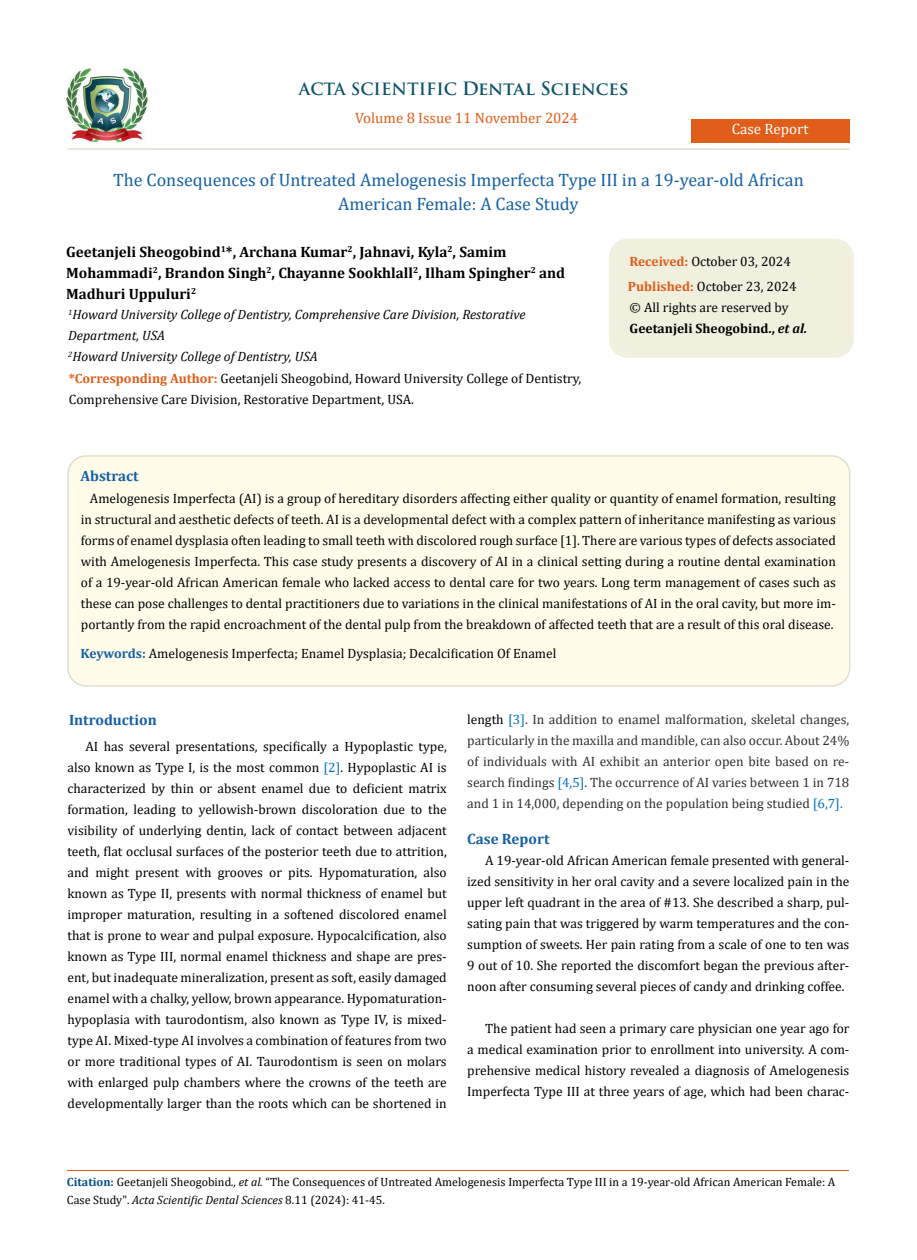
<style>
.page{position:relative;width:917px;height:1260px;background:#fff}
.page>*{position:absolute;margin:0;border:0;box-sizing:border-box;transform-origin:0 0}
.t1{font:18px/24px "Cambria";color:#1560a6;text-align:center}
.t2{font:700 16.5px "Trajan Pro";color:#0e546a}
.t3{font:700 15px/21px "Cambria";color:#000}
.t4{font:700 15px "Cambria";color:#1560a6}
.t5{font:15px "Cambria";color:#e05d1a}
.t6{font:15px "Cambria";color:#fff}
.t7{font:13.5px/21px "Cambria";color:#000;text-align:justify}
.t8{font:13.5px/21px "Cambria";color:#303030;text-align:justify}
.t9{font:italic 13.5px/21.3px "Cambria";color:#000}
.t10{font:12px/18px "Cambria";color:#000}
.s1{font-size:18px}
.s2{font-weight:700;font-style:normal;color:#e05d1a}
.s3{font-style:normal}
.s4{font-weight:700;color:#e05d1a}
.s5{font-weight:700}
.s6{font-weight:700;font-style:italic}
.s7{font-weight:700;color:#1560a6}
.s8{color:#0070c0}
.s9{color:#000}
.s10{font-weight:700;color:#035089}
.s11{font-style:italic}
</style>
<div class="page">
<img style="left:67px;top:68px;width:80px;height:74px">
<div style="left:690px;top:119px;width:159px;height:23px;background:#e05d1a"></div>
<div style="left:609px;top:239px;width:244px;height:118px;background:#f1f0de;border-radius:18px"></div>
<div style="left:609px;top:239px;width:244px;height:119px;border:2px solid #f1f0de;border-radius:18px"></div>
<div style="left:68px;top:456px;width:781px;height:230px;background:#fffde9;border-radius:18px"></div>
<div style="left:67px;top:455px;width:783px;height:232px;border:2px solid #e0dfcd;border-radius:18px"></div>
<hr style="left:67px;top:1171px;width:782px;height:1px;background:#e05d1a">
<hr style="left:67px;top:148px;width:782px;height:2px;background:#e0dfcd">
<p class="t2" style="left:299px;top:78px;width:331px">ACTA SCIENTIFIC <span class="s1">Dental Sciences</span></p>
<p class="t5" style="left:355px;top:109px;width:224px">Volume 8 Issue 11 November 2024</p>
<p class="t6" style="left:731px;top:120px;width:78px">Case Report</p>
<h1 class="t1" style="left:113px;top:168px;width:692px">The Consequences of Untreated Amelogenesis Imperfecta Type III in a 19-year-old African<br>American Female: A Case Study</h1>
<p class="t3" style="left:66px;top:241px;width:500px">Geetanjeli Sheogobind<sup>1</sup>*, Archana Kumar<sup>2</sup>, Jahnavi, Kyla<sup>2</sup>, Samim<br>Mohammadi<sup>2</sup>, Brandon Singh<sup>2</sup>, Chayanne Sookhlall<sup>2</sup>, Ilham Spingher<sup>2</sup> and<br>Madhuri Uppuluri<sup>2</sup></p>
<p class="t9" style="left:68px;top:303px;width:514px"><sup>1</sup>Howard University College of Dentistry, Comprehensive Care Division, Restorative Department, USA<br><sup>2</sup>Howard University College of Dentistry, USA<br><span class="s2">*Corresponding Author:</span> <span class="s3">Geetanjeli Sheogobind, Howard University College of Dentistry, Comprehensive Care Division, Restorative Department, USA.</span></p>
<p class="t7" style="left:628px;top:250px;width:170px;line-height:24.3px"><span class="s4">Received:</span> October 03, 2024<br><span class="s4">Published:</span> October 23, 2024</p>
<p class="t7" style="left:629px;top:297px;width:179px">© All rights are reserved by<br><span class="s5">Geetanjeli Sheogobind.,</span> <span class="s6">et al.</span></p>
<p class="t4" style="left:80px;top:465px;width:60px">Abstract</p>
<p class="t7" style="left:81px;top:488px;width:756px;text-indent:9px">Amelogenesis Imperfecta (AI) is a group of hereditary disorders affecting either quality or quantity of enamel formation, resulting in structural and aesthetic defects of teeth. AI is a developmental defect with a complex pattern of inheritance manifesting as various forms of enamel dysplasia often leading to small teeth with discolored rough surface [1]. There are various types of defects associated with Amelogenesis Imperfecta. This case study presents a discovery of AI in a clinical setting during a routine dental examination of a 19-year-old African American female who lacked access to dental care for two years. Long term management of cases such as these can pose challenges to dental practitioners due to variations in the clinical manifestations of AI in the oral cavity, but more im&shy;portantly from the rapid encroachment of the dental pulp from the breakdown of affected teeth that are a result of this oral disease.</p>
<p class="t7" style="left:80px;top:643px;width:477px"><span class="s7">Keywords:</span> Amelogenesis Imperfecta; Enamel Dysplasia; Decalcification Of Enamel</p>
<p class="t4" style="left:69px;top:709px;width:89px">Introduction</p>
<p class="t7" style="left:67px;top:736px;width:381px;text-indent:18px">AI has several presentations, specifically a Hypoplastic type, also known as Type I, is the most common <span class="s8">[2]</span>. Hypoplastic AI is characterized by thin or absent enamel due to deficient matrix formation, leading to yellowish-brown discoloration due to the visibility of underlying dentin, lack of contact between adjacent teeth, flat occlusal surfaces of the posterior teeth due to attrition, and might present with grooves or pits. Hypomaturation, also known as Type II, presents with normal thickness of enamel but improper maturation, resulting in a softened discolored enamel that is prone to wear and pulpal exposure. Hypocalcification, also known as Type III, normal enamel thickness and shape are pres&shy;ent, but inadequate mineralization, present as soft, easily damaged enamel with a chalky, yellow, brown appearance. Hypomaturation&shy;hypoplasia with taurodontism, also known as Type IV, is mixed&shy;type AI. Mixed-type AI involves a combination of features from two or more traditional types of AI. Taurodontism is seen on molars with enlarged pulp chambers where the crowns of the teeth are developmentally larger than the roots which can be shortened in</p>
<p class="t8" style="left:467px;top:708px;width:384px"><span class="s9">length</span> <span class="s8">[3]</span>. In addition to enamel malformation, skeletal changes, particularly in the maxilla and mandible, can also occur. About 24% of individuals with AI exhibit an anterior open bite based on re&shy;search findings <span class="s8">[4,5]</span>. The occurrence of AI varies between 1 in 718 and 1 in 14,000, depending on the population being studied <span class="s8">[6,7].</span></p>
<p class="t4" style="left:467px;top:828px;width:84px">Case Report</p>
<p class="t7" style="left:467px;top:850px;width:384px;text-indent:18px">A 19-year-old African American female presented with general&shy;ized sensitivity in her oral cavity and a severe localized pain in the upper left quadrant in the area of #13. She described a sharp, pul&shy;sating pain that was triggered by warm temperatures and the con&shy;sumption of sweets. Her pain rating from a scale of one to ten was 9 out of 10. She reported the discomfort began the previous after&shy;noon after consuming several pieces of candy and drinking coffee.</p>
<p class="t7" style="left:467px;top:1018px;width:384px;text-indent:18px">The patient had seen a primary care physician one year ago for a medical examination prior to enrollment into university. A com&shy;prehensive medical history revealed a diagnosis of Amelogenesis Imperfecta Type III at three years of age, which had been charac-</p>
<p class="t10" style="left:67px;top:1173px;width:769px"><span class="s10">Citation:</span> Geetanjeli Sheogobind<span class="s11">., et al.</span> “The Consequences of Untreated Amelogenesis Imperfecta Type III in a 19-year-old African American Female: A<br>Case Study". <span class="s11">Acta Scientific Dental Sciences</span> 8.11 (2024): 41-45.</p>
</div>
